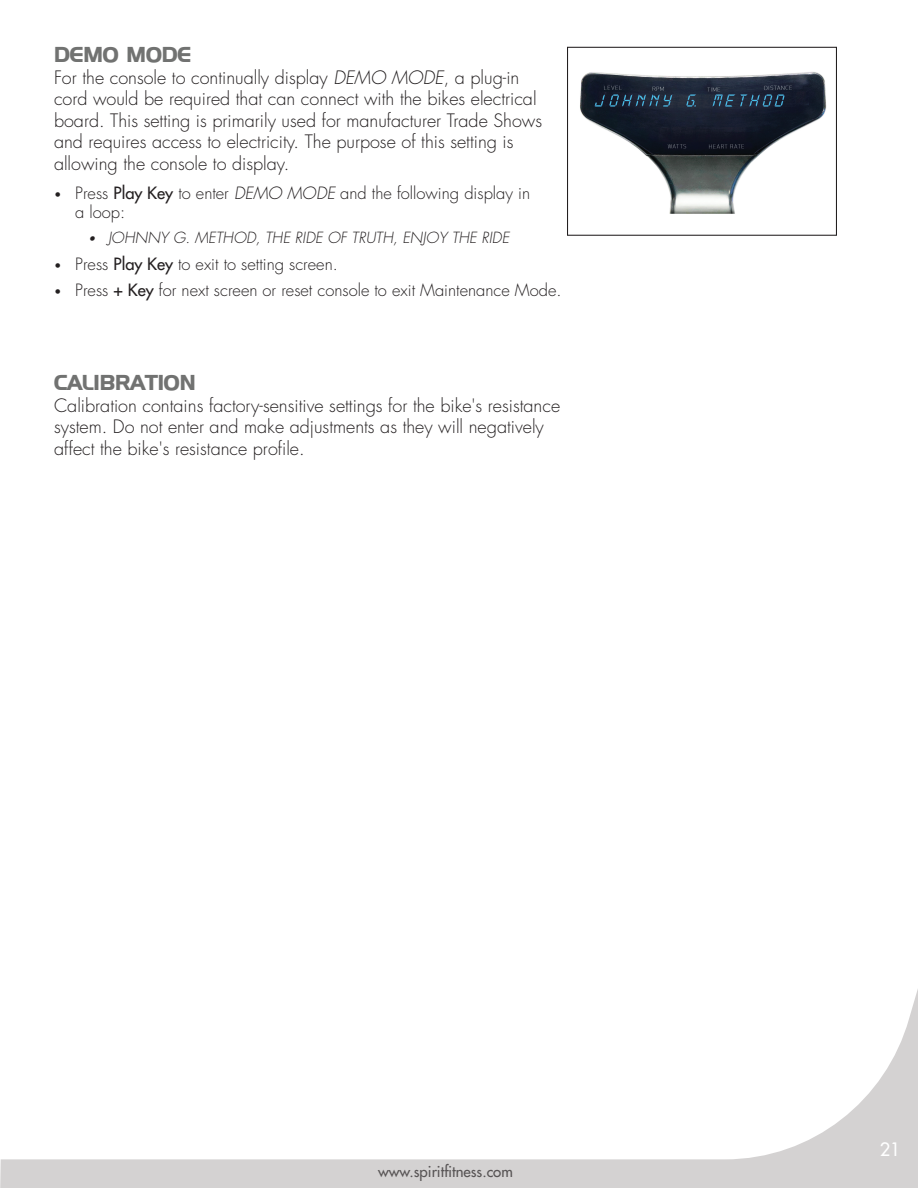
<style>
.page{position:relative;width:918px;height:1188px;background:#fff}
.page>*{position:absolute;margin:0;border:0;box-sizing:border-box;transform-origin:0 0}
.t1{font:700 21px "Hanzel";color:#717271}
.t2{font:300 18px/21.6px "Futura Std";color:#231f20}
.t3{font:500 18px "Futura Std";color:#fff}
.t4{font:300 16.5px/19.8px "Futura Std";color:#231f20}
.t5{font:italic 300 15px "Futura Std";color:#231f20}
.t6{font:500 15px "Futura Std";color:#231f20}
.s1{font-style:italic}
.s2{font-size:12px}
.s3{font-weight:500}
</style>
<div class="page">
<svg style="left:1px;top:989px;width:917px;height:199px"></svg>
<svg style="left:0;top:1160px;width:1px;height:28px"></svg>
<img style="left:580px;top:72px;width:247px;height:142px">
<div style="left:567px;top:47px;width:270px;height:189px;border:1px solid #231f20"></div>
<p class="t1" style="left:54px;top:42px;width:139px">DEMO MODE</p>
<p class="t2" style="left:54px;top:67px;width:490px">For the console to continually display <span class="s1">DEMO MODE</span>, a plug-in cord would be required that can connect with the bikes electrical board. This setting is primarily used for manufacturer Trade Shows and requires access to electricity. The purpose of this setting is allowing the console to display.</p>
<p class="t4" style="left:75px;top:183px;width:456px;text-indent:-21px"><span class="s2">•</span> Press <span class="s3">Play Key</span> to enter <span class="s1">DEMO MODE</span> and the following display in a loop:</p>
<p class="t5" style="left:88px;top:229px;width:423px"><span class="s2">•</span> JOHNNY G. METHOD, THE RIDE OF TRUTH, ENJOY THE RIDE</p>
<p class="t4" style="left:54px;top:254px;width:285px"><span class="s2">•</span> Press <span class="s3">Play Key</span> to exit to setting screen.</p>
<p class="t4" style="left:54px;top:281px;width:509px"><span class="s2">•</span> Press <span class="s3">+ Key</span> for next screen or reset console to exit Maintenance Mode.</p>
<p class="t1" style="left:54px;top:370px;width:143px">CALIBRATION</p>
<p class="t2" style="left:54px;top:395px;width:508px">Calibration contains factory-sensitive settings for the bike's resistance system. Do not enter and make adjustments as they will negatively affect the bike's resistance profile.</p>
<p class="t6" style="left:378px;top:1162px;width:136px">www.spiritfitness.com</p>
<p class="t3" style="left:880px;top:1138px;width:22px">21</p>
</div>
